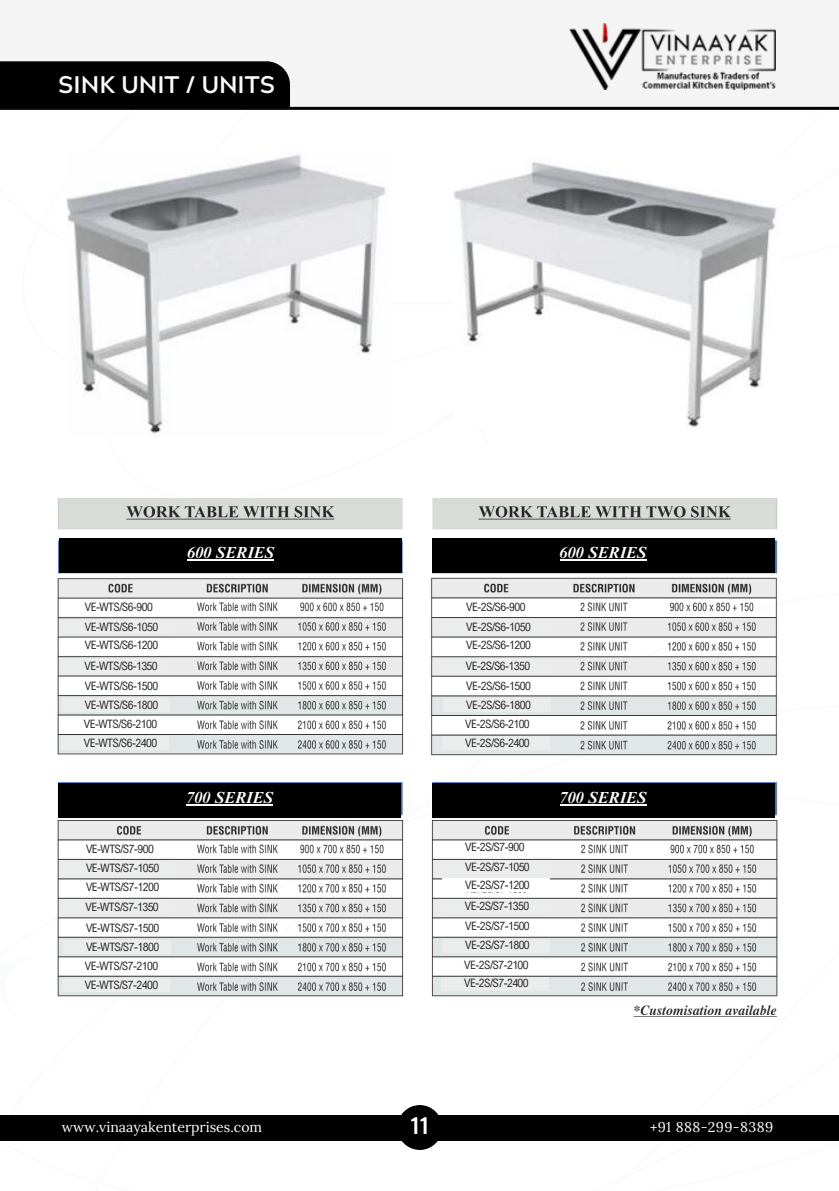
<style>
.page{position:relative;width:839px;height:1191px;background:#fff}
.page>*{position:absolute;margin:0;border:0;box-sizing:border-box;transform-origin:0 0}
.t1{font:700 24px "Acherus Grotesque";color:#fafafa}
.t2{font:700 24px "Acherus Grotesque";color:#fff}
.t3{font:italic 700 16px "Times NRMT Pro";color:#fefefe}
.t4{font:14px "Lora";color:#fff}
.t5{font:14px "Lora";letter-spacing:.025em;color:#fff}
.t6{font:11.6px "Arial Nova Cond";letter-spacing:-.045em;color:#2b2a29}
</style>
<div class="page">
<div style="left:0;top:1115px;width:838px;height:25px;background:#010101"></div>
<div style="left:397px;top:1105px;width:45px;height:45px;background:#010101;border-radius:50%"></div>
<div style="left:0;top:0;width:838px;height:110px;background:#f4f4f4"></div>
<img style="left:569px;top:23px;width:206px;height:66px">
<div style="left:0;top:61px;width:290px;height:47px;background:#010101"></div>
<hr style="left:0;top:107px;width:838px;height:3px;background:#010101">
<img style="left:57px;top:498px;width:721px;height:519px">
<img style="left:66px;top:154px;width:320px;height:280px">
<img style="left:453px;top:162px;width:324px;height:265px">
<div style="left:59px;top:539px;width:343px;height:34px;background:#010101"></div>
<hr style="left:187px;top:560px;width:87px;height:1px;background:#fefefe">
<div style="left:431px;top:539px;width:343px;height:34px;background:#010101"></div>
<hr style="left:560px;top:560px;width:86px;height:1px;background:#fefefe">
<div style="left:58px;top:783px;width:343px;height:34px;background:#010101"></div>
<hr style="left:186px;top:804px;width:87px;height:1px;background:#fefefe">
<div style="left:431px;top:783px;width:343px;height:34px;background:#010101"></div>
<hr style="left:560px;top:804px;width:86px;height:1px;background:#fefefe">
<div style="left:61px;top:737px;width:108px;height:13px;background:#ebecec"></div>
<div style="left:61px;top:718px;width:108px;height:13px;background:#fff"></div>
<div style="left:62px;top:699px;width:108px;height:13px;background:#ebecec"></div>
<div style="left:61px;top:659px;width:108px;height:13px;background:#ebecec"></div>
<div style="left:62px;top:680px;width:108px;height:13px;background:#fff"></div>
<div style="left:62px;top:639px;width:108px;height:13px;background:#fff"></div>
<div style="left:62px;top:620px;width:108px;height:13px;background:#ebecec"></div>
<div style="left:62px;top:601px;width:108px;height:13px;background:#fff"></div>
<div style="left:62px;top:978px;width:108px;height:14px;background:#ebecec"></div>
<div style="left:62px;top:960px;width:108px;height:13px;background:#fff"></div>
<div style="left:63px;top:941px;width:108px;height:13px;background:#ebecec"></div>
<div style="left:62px;top:901px;width:108px;height:13px;background:#ebecec"></div>
<div style="left:63px;top:921px;width:108px;height:14px;background:#fff"></div>
<div style="left:63px;top:880px;width:108px;height:13px;background:#fff"></div>
<div style="left:63px;top:862px;width:108px;height:13px;background:#ebecec"></div>
<div style="left:63px;top:843px;width:108px;height:13px;background:#fff"></div>
<div style="left:442px;top:737px;width:108px;height:13px;background:#ebecec"></div>
<div style="left:442px;top:718px;width:108px;height:13px;background:#fff"></div>
<div style="left:443px;top:699px;width:108px;height:13px;background:#ebecec"></div>
<div style="left:443px;top:659px;width:107px;height:13px;background:#ebecec"></div>
<div style="left:443px;top:680px;width:108px;height:13px;background:#fff"></div>
<div style="left:443px;top:639px;width:108px;height:13px;background:#fff"></div>
<div style="left:443px;top:620px;width:108px;height:13px;background:#ebecec"></div>
<div style="left:443px;top:601px;width:108px;height:13px;background:#fff"></div>
<div style="left:441px;top:977px;width:108px;height:13px;background:#ebecec"></div>
<div style="left:441px;top:958px;width:108px;height:13px;background:#fff"></div>
<div style="left:442px;top:939px;width:108px;height:13px;background:#ebecec"></div>
<div style="left:441px;top:899px;width:108px;height:14px;background:#ebecec"></div>
<div style="left:442px;top:920px;width:108px;height:13px;background:#fff"></div>
<div style="left:442px;top:879px;width:108px;height:13px;background:#fff"></div>
<div style="left:442px;top:860px;width:108px;height:13px;background:#ebecec"></div>
<div style="left:442px;top:841px;width:108px;height:13px;background:#fff"></div>
<p class="t1" style="left:58px;top:75px;width:218px">SINK UNIT / UNITS</p>
<p class="t3" style="left:187px;top:547px;width:88px">600 SERIES</p>
<p class="t3" style="left:560px;top:547px;width:88px">600 SERIES</p>
<p class="t6" style="left:85px;top:600px;width:69px">VE-WTS/S6-900</p>
<p class="t6" style="left:466px;top:600px;width:61px">VE-2S/S6-900</p>
<p class="t6" style="left:85px;top:619px;width:75px">VE-WTS/S6-1050</p>
<p class="t6" style="left:466px;top:619px;width:66px">VE-2S/S6-1050</p>
<p class="t6" style="left:85px;top:638px;width:75px">VE-WTS/S6-1200</p>
<p class="t6" style="left:466px;top:638px;width:66px">VE-2S/S6-1200</p>
<p class="t6" style="left:84px;top:658px;width:75px">VE-WTS/S6-1350</p>
<p class="t6" style="left:85px;top:679px;width:75px">VE-WTS/S6-1500</p>
<p class="t6" style="left:466px;top:658px;width:66px">VE-2S/S6-1350</p>
<p class="t6" style="left:466px;top:679px;width:66px">VE-2S/S6-1500</p>
<p class="t6" style="left:85px;top:698px;width:75px">VE-WTS/S6-1800</p>
<p class="t6" style="left:466px;top:698px;width:66px">VE-2S/S6-1800</p>
<p class="t6" style="left:84px;top:717px;width:75px">VE-WTS/S6-2100</p>
<p class="t6" style="left:465px;top:717px;width:66px">VE-2S/S6-2100</p>
<p class="t6" style="left:84px;top:736px;width:75px">VE-WTS/S6-2400</p>
<p class="t6" style="left:465px;top:736px;width:66px">VE-2S/S6-2400</p>
<p class="t3" style="left:186px;top:791px;width:88px">700 SERIES</p>
<p class="t3" style="left:560px;top:791px;width:88px">700 SERIES</p>
<p class="t6" style="left:86px;top:842px;width:69px">VE-WTS/S7-900</p>
<p class="t6" style="left:465px;top:840px;width:61px">VE-2S/S7-900</p>
<p class="t6" style="left:86px;top:861px;width:75px">VE-WTS/S7-1050</p>
<p class="t6" style="left:465px;top:859px;width:66px">VE-2S/S7-1050</p>
<p class="t6" style="left:86px;top:879px;width:75px">VE-WTS/S7-1200</p>
<p class="t6" style="left:465px;top:878px;width:66px">VE-2S/S7-1200</p>
<h2 class="t6" style="left:85px;top:900px;width:75px">VE-WTS/S7-1350</h2>
<p class="t6" style="left:86px;top:920px;width:75px">VE-WTS/S7-1500</p>
<p class="t6" style="left:464px;top:898px;width:66px">VE-2S/S7-1350</p>
<p class="t6" style="left:465px;top:919px;width:66px">VE-2S/S7-1500</p>
<h2 class="t6" style="left:86px;top:940px;width:75px">VE-WTS/S7-1800</h2>
<p class="t6" style="left:465px;top:938px;width:66px">VE-2S/S7-1800</p>
<p class="t6" style="left:85px;top:959px;width:75px">VE-WTS/S7-2100</p>
<p class="t6" style="left:464px;top:957px;width:66px">VE-2S/S7-2100</p>
<p class="t6" style="left:85px;top:978px;width:75px">VE-WTS/S7-2400</p>
<p class="t6" style="left:464px;top:976px;width:66px">VE-2S/S7-2400</p>
<h1 class="t4" style="left:62px;top:1118px;width:202px">www.vinaayakenterprises.com</h1>
<p class="t2" style="left:410px;top:1116px;width:20px">11</p>
<p class="t5" style="left:650px;top:1118px;width:124px">+91 888-299-8389</p>
</div>
